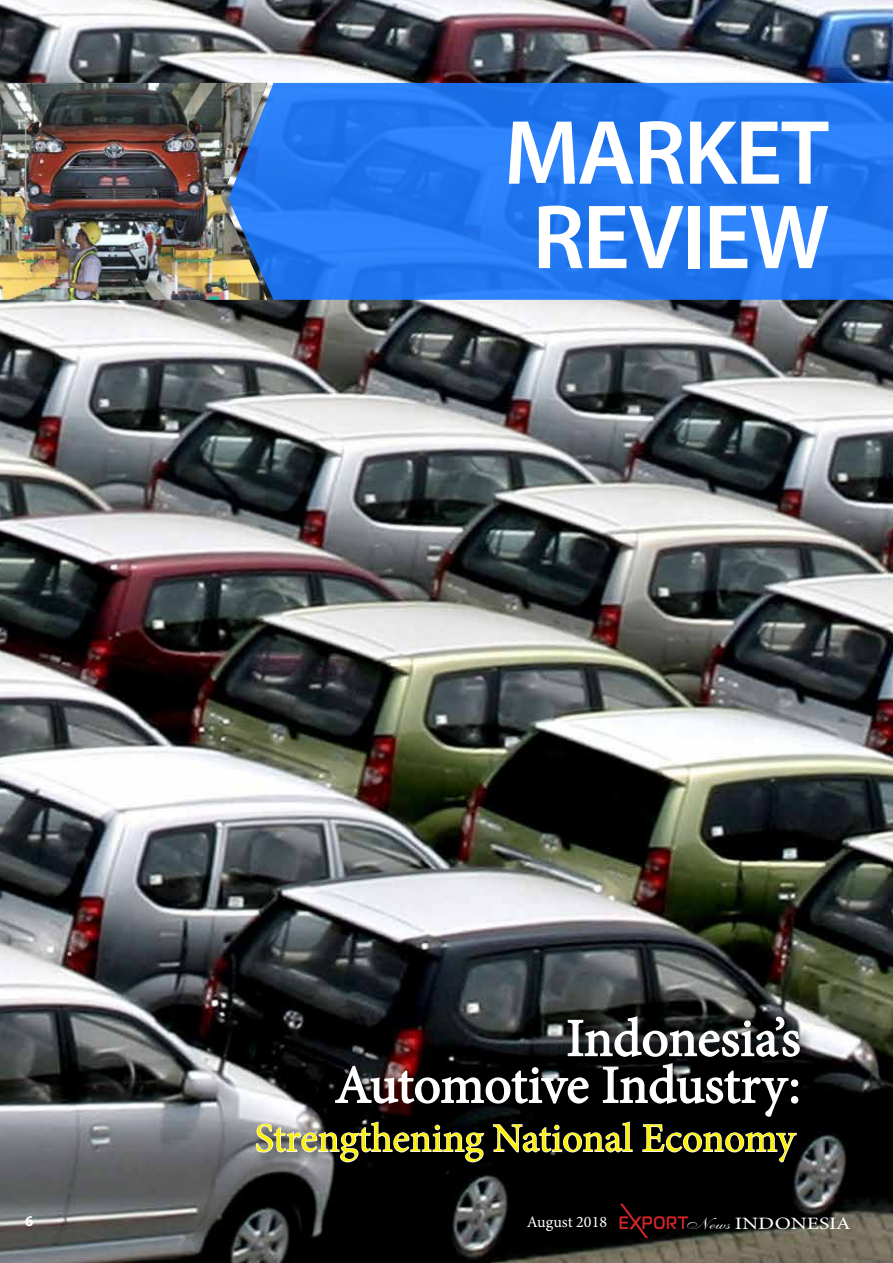
<style>
.page{position:relative;width:893px;height:1263px;background:#fff}
.page>*{position:absolute;margin:0;border:0;box-sizing:border-box;transform-origin:0 0}
.t1{font:600 92.1px/84.4px "Myriad Pro";letter-spacing:-.025em;color:#fff;text-align:center}
.t2{font:53.85px "Minion Pro";letter-spacing:-.005em;color:#fff}
.t3{font:40.5px "Minion Pro";letter-spacing:-.005em;color:#fff200}
.t4{font:16.05px "Minion Pro";color:#fff}
.t5{font:700 15px "Myriad Pro";color:#fff}
.s1{font-family:"Magistral C";font-weight:700;font-size:18px;color:#d2232a}
.s2{font-family:"Allegro"}
.s3{font-size:17.4px}
</style>
<div class="page">
<img style="left:0;top:0;width:893px;height:1263px">
<svg style="left:620px;top:1204px;width:28px;height:34px"></svg>
<svg style="left:267px;top:83px;width:626px;height:217px;background:#2378f1"></svg>
<img style="left:0;top:83px;width:267px;height:217px">
<div style="left:565px;top:1014px;width:250px;height:57px;background:#000;opacity:.75"></div>
<div style="left:253px;top:1119px;width:558px;height:58px;background:#000;opacity:.75"></div>
<svg style="left:255px;top:1015px;width:545px;height:148px;background:#312f30"></svg>
<h1 class="t1" style="left:504px;top:108px;width:327px">MARKET<br>REVIEW</h1>
<p class="t2" style="left:566px;top:1002px;width:236px">Indonesia’s</p>
<p class="t2" style="left:335px;top:1049px;width:468px">Automotive Industry:</p>
<p class="t3" style="left:255px;top:1111px;width:542px">Strengthening National Economy</p>
<p class="t5" style="left:25px;top:1211px;width:10px">6</p>
<p class="t4" style="left:527px;top:1211px;width:325px">August 2018 <span class="s1">E PORT</span><span class="s2">News</span> <span class="s3">INDONESIA</span></p>
</div>
